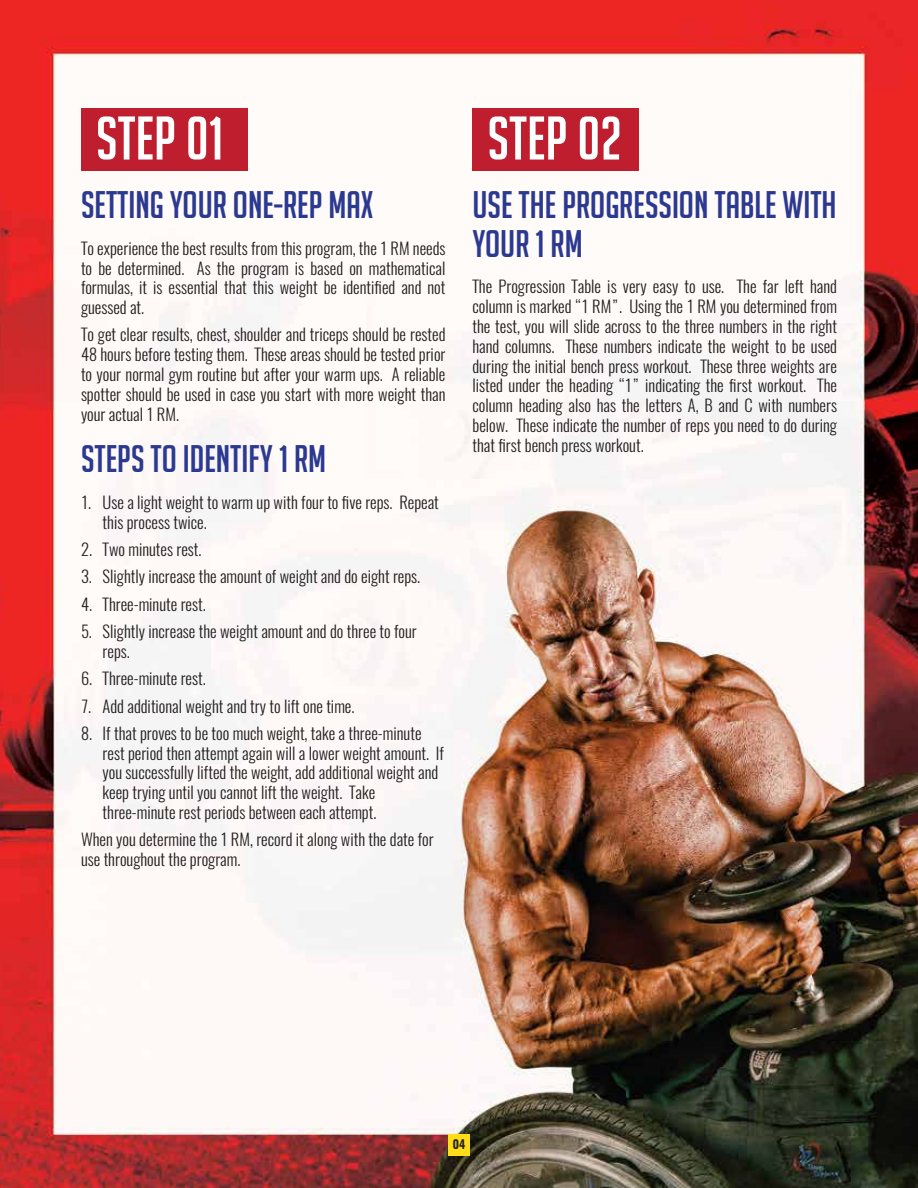
<style>
.page{position:relative;width:918px;height:1188px;background:#fff}
.page>*{position:absolute;margin:0;border:0;box-sizing:border-box;transform-origin:0 0}
.t1{font:60px "Big Noodle Titling";color:#fff}
.t2{font:37.5px/39px "Big Noodle Titling";color:#2b3990}
.t3{font:300 16.5px/19.8px "Oswald";color:#231f20}
.t4{font:600 12px "Oswald";color:#231f20}
</style>
<div class="page">
<img style="left:0;top:0;width:918px;height:1188px">
<div style="left:81px;top:108px;width:167px;height:63px;background:#be1e2d"></div>
<div style="left:472px;top:108px;width:167px;height:63px;background:#be1e2d"></div>
<div style="left:448px;top:1134px;width:22px;height:22px;background:#ffde17"></div>
<h1 class="t1" style="left:96px;top:106px;width:129px">STEP 01</h1>
<h2 class="t2" style="left:81px;top:185px;width:294px">SETTING YOUR ONE-REP MAX</h2>
<p class="t3" style="left:81px;top:238px;width:366px;text-align:justify">To experience the best results from this program, the 1 RM needs to be determined. As the program is based on mathematical formulas, it is essential that this weight be identified and not guessed at.</p>
<p class="t3" style="left:81px;top:325px;width:366px;text-align:justify">To get clear results, chest, shoulder and triceps should be rested 48 hours before testing them. These areas should be tested prior to your normal gym routine but after your warm ups. A reliable spotter should be used in case you start with more weight than your actual 1 RM.</p>
<h2 class="t2" style="left:81px;top:439px;width:247px">STEPS TO IDENTIFY 1 RM</h2>
<p class="t3" style="left:103px;top:493px;width:338px;text-indent:-22px">1. Use a light weight to warm up with four to five reps. Repeat this process twice.</p>
<p class="t3" style="left:81px;top:540px;width:122px">2. Two minutes rest.</p>
<p class="t3" style="left:81px;top:567px;width:341px">3. Slightly increase the amount of weight and do eight reps.</p>
<p class="t3" style="left:81px;top:594px;width:126px">4. Three-minute rest.</p>
<p class="t3" style="left:103px;top:622px;width:316px;text-indent:-22px">5. Slightly increase the weight amount and do three to four reps.</p>
<p class="t3" style="left:81px;top:669px;width:126px">6. Three-minute rest.</p>
<p class="t3" style="left:81px;top:696px;width:275px">7. Add additional weight and try to lift one time.</p>
<p class="t3" style="left:103px;top:723px;width:343px;text-indent:-22px">8. If that proves to be too much weight, take a three-minute rest period then attempt again will a lower weight amount. If you successfully lifted the weight, add additional weight and keep trying until you cannot lift the weight. Take three-minute rest periods between each attempt.</p>
<p class="t3" style="left:81px;top:830px;width:354px">When you determine the 1 RM, record it along with the date for use throughout the program.</p>
<h1 class="t1" style="left:488px;top:106px;width:136px">STEP 02</h1>
<h2 class="t2" style="left:472px;top:185px;width:366px">USE THE PROGRESSION TABLE WITH<br>YOUR 1 RM</h2>
<p class="t3" style="left:472px;top:277px;width:366px;text-align:justify">The Progression Table is very easy to use. The far left hand column is marked “1 RM”. Using the 1 RM you determined from the test, you will slide across to the three numbers in the right hand columns. These numbers indicate the weight to be used during the initial bench press workout. These three weights are listed under the heading “1” indicating the first workout. The column heading also has the letters A, B and C with numbers below. These indicate the number of reps you need to do during that first bench press workout.</p>
<p class="t4" style="left:453px;top:1136px;width:14px">04</p>
</div>
